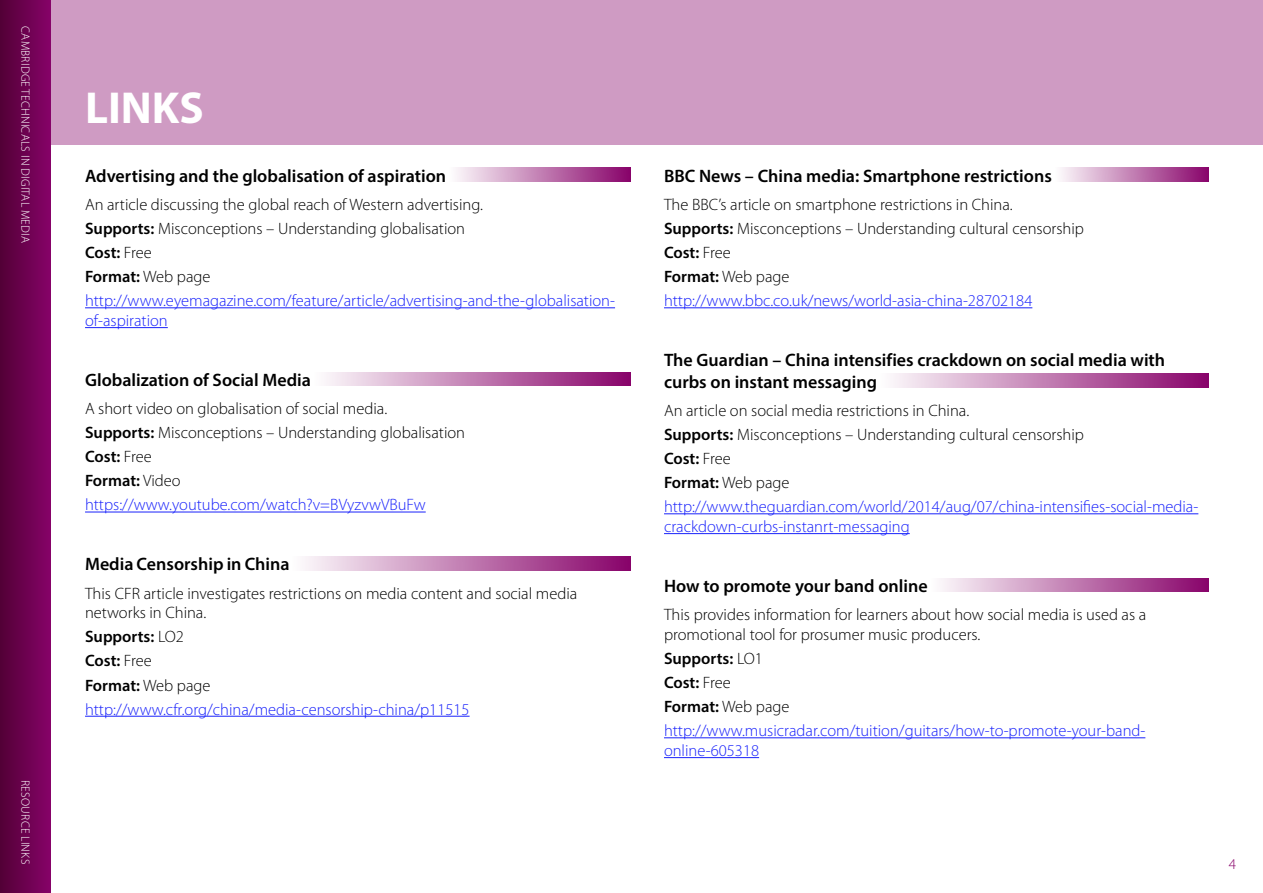
<style>
.page{position:relative;width:1263px;height:893px;background:#fff}
.page>*{position:absolute;margin:0;border:0;box-sizing:border-box;transform-origin:0 0}
.t1{font:700 45px "Myriad Pro";color:#fff}
.Subheading{font:600 18px/21.6px "Myriad Pro";color:#000}
.Body_space_after{font:300 16.5px/19.8px "Myriad Pro";color:#000}
.Body_space_after-2{font:300 16.5px/19.8px "Myriad Pro";color:#1922fb}
.Body_space_after-3{font:600 16.5px "Myriad Pro";color:#000}
.t2{font:300 15px "Myriad Pro";color:#88036a}
.t3{font:300 12px "Myriad Pro";letter-spacing:.02em;color:#fff}
.s1{font-weight:600}
.s2{font-weight:300}
</style>
<div class="page">
<div style="left:0;top:0;width:1263px;height:145px;background:#cf9bc3"></div>
<div style="left:0;top:0;width:51px;height:893px;background:linear-gradient(to right,#520036,#860268)"></div>
<hr style="left:85px;top:307px;width:530px;height:1px;background:#1922fb">
<hr style="left:85px;top:327px;width:83px;height:1px;background:#1922fb">
<hr style="left:85px;top:512px;width:341px;height:1px;background:#1922fb">
<hr style="left:85px;top:716px;width:385px;height:1px;background:#1922fb">
<svg style="left:456px;top:168px;width:174px;height:14px;background:#c07bb1"></svg>
<svg style="left:326px;top:372px;width:304px;height:14px;background:#c07bb0"></svg>
<svg style="left:305px;top:556px;width:325px;height:14px;background:#c07bb0"></svg>
<hr style="left:664px;top:307px;width:368px;height:1px;background:#1922fb">
<hr style="left:664px;top:513px;width:534px;height:1px;background:#1922fb">
<hr style="left:664px;top:533px;width:246px;height:1px;background:#1922fb">
<hr style="left:664px;top:737px;width:481px;height:1px;background:#1922fb">
<hr style="left:664px;top:757px;width:95px;height:1px;background:#1922fb">
<svg style="left:1061px;top:168px;width:148px;height:14px;background:#c07bb1"></svg>
<svg style="left:893px;top:374px;width:316px;height:14px;background:#c07bb0"></svg>
<svg style="left:941px;top:578px;width:268px;height:14px;background:#c07bb1"></svg>
<p class="t3" style="left:32px;top:26px;width:218px;rotate:90deg">CAMBRIDGE TECHNICALS IN DIGITAL MEDIA</p>
<p class="t3" style="left:32px;top:780px;width:85px;rotate:90deg">RESOURCE LINKS</p>
<p class="t1" style="left:85px;top:79px;width:120px">LINKS</p>
<p class="Subheading" style="left:85px;top:164px;width:363px">Advertising and the globalisation of aspiration</p>
<p class="Body_space_after" style="left:85px;top:195px;width:399px">An article discussing the global reach of Western advertising.</p>
<p class="Body_space_after" style="left:85px;top:219px;width:382px"><span class="s1">Supports:</span> Misconceptions – Understanding globalisation</p>
<p class="Body_space_after-3" style="left:85px;top:242px;width:68px">Cost: <span class="s2">Free</span></p>
<p class="Body_space_after-3" style="left:85px;top:266px;width:127px">Format: <span class="s2">Web page</span></p>
<p class="Body_space_after-2" style="left:85px;top:291px;width:531px">http://www.eyemagazine.com/feature/article/advertising-and-the-globalisation&shy;of-aspiration</p>
<p class="Subheading" style="left:85px;top:369px;width:227px">Globalization of Social Media</p>
<p class="Body_space_after" style="left:85px;top:399px;width:304px">A short video on globalisation of social media.</p>
<p class="Body_space_after" style="left:85px;top:423px;width:382px"><span class="s1">Supports:</span> Misconceptions – Understanding globalisation</p>
<p class="Body_space_after-3" style="left:85px;top:446px;width:68px">Cost: <span class="s2">Free</span></p>
<p class="Body_space_after-3" style="left:85px;top:470px;width:97px">Format: <span class="s2">Video</span></p>
<p class="Body_space_after-2" style="left:85px;top:495px;width:342px">https://www.youtube.com/watch?v=BVyzvwVBuFw</p>
<p class="Subheading" style="left:85px;top:553px;width:206px">Media Censorship in China</p>
<p class="Body_space_after" style="left:85px;top:583px;width:494px">This CFR article investigates restrictions on media content and social media networks in China.</p>
<p class="Body_space_after-3" style="left:85px;top:626px;width:100px">Supports: <span class="s2">LO2</span></p>
<p class="Body_space_after-3" style="left:85px;top:650px;width:68px">Cost: <span class="s2">Free</span></p>
<p class="Body_space_after-3" style="left:85px;top:674px;width:127px">Format: <span class="s2">Web page</span></p>
<p class="Body_space_after-2" style="left:85px;top:699px;width:386px">http://www.cfr.org/china/media-censorship-china/p11515</p>
<p class="Subheading" style="left:664px;top:164px;width:389px">BBC News – China media: Smartphone restrictions</p>
<p class="Body_space_after" style="left:664px;top:195px;width:350px">The BBC’s article on smartphone restrictions in China.</p>
<p class="Body_space_after" style="left:664px;top:219px;width:421px"><span class="s1">Supports:</span> Misconceptions – Understanding cultural censorship</p>
<p class="Body_space_after-3" style="left:664px;top:242px;width:68px">Cost: <span class="s2">Free</span></p>
<p class="Body_space_after-3" style="left:664px;top:266px;width:127px">Format: <span class="s2">Web page</span></p>
<p class="Body_space_after-2" style="left:664px;top:291px;width:370px">http://www.bbc.co.uk/news/world-asia-china-28702184</p>
<p class="Subheading" style="left:664px;top:349px;width:503px">The Guardian – China intensifies crackdown on social media with curbs on instant messaging</p>
<p class="Body_space_after" style="left:664px;top:401px;width:307px">An article on social media restrictions in China.</p>
<p class="Body_space_after" style="left:664px;top:425px;width:421px"><span class="s1">Supports:</span> Misconceptions – Understanding cultural censorship</p>
<p class="Body_space_after-3" style="left:664px;top:448px;width:68px">Cost: <span class="s2">Free</span></p>
<p class="Body_space_after-3" style="left:664px;top:472px;width:127px">Format: <span class="s2">Web page</span></p>
<p class="Body_space_after-2" style="left:664px;top:497px;width:536px">http://www.theguardian.com/world/2014/aug/07/china-intensifies-social-media&shy;crackdown-curbs-instanrt-messaging</p>
<p class="Subheading" style="left:664px;top:574px;width:265px">How to promote your band online</p>
<p class="Body_space_after" style="left:664px;top:605px;width:484px">This provides information for learners about how social media is used as a promotional tool for prosumer music producers.</p>
<p class="Body_space_after-3" style="left:664px;top:648px;width:100px">Supports: <span class="s2">LO1</span></p>
<p class="Body_space_after-3" style="left:664px;top:672px;width:68px">Cost: <span class="s2">Free</span></p>
<p class="Body_space_after-3" style="left:664px;top:696px;width:127px">Format: <span class="s2">Web page</span></p>
<p class="Body_space_after-2" style="left:664px;top:721px;width:483px">http://www.musicradar.com/tuition/guitars/how-to-promote-your-band&shy;online-605318</p>
<p class="t2" style="left:1229px;top:855px;width:9px">4</p>
</div>
